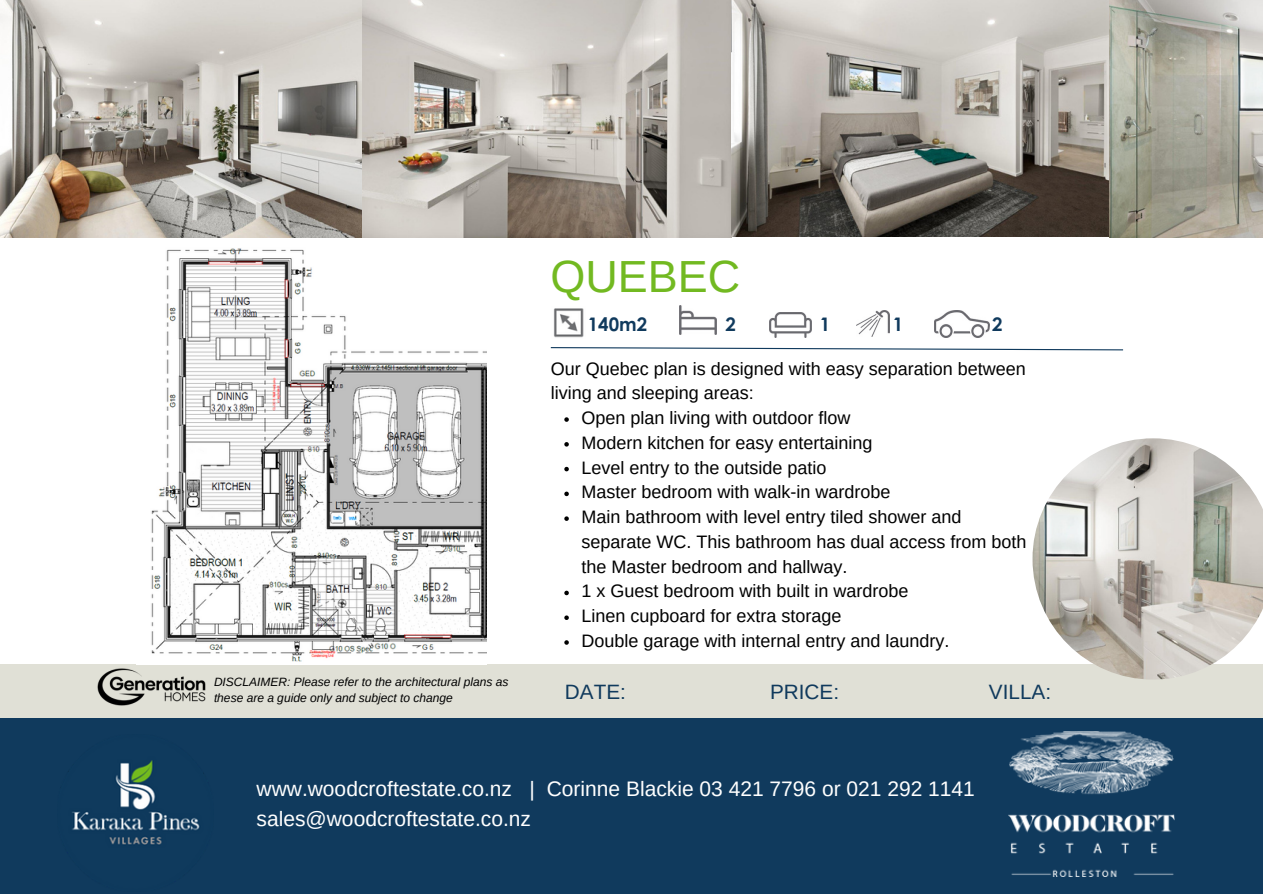
<style>
.page{position:relative;width:1263px;height:894px;background:#fff}
.page>*{position:absolute;margin:0;border:0;box-sizing:border-box;transform-origin:0 0}
.t1{font:45px "Arimo";color:#72b921}
.t2{font:21px/29.2px "Arimo";color:#fff}
.t3{font:20.7px "Arimo";color:#103a5d}
.t4{font:700 18.6px "Century Gothic";color:#103a5d}
.t5{font:18px/24.8px "Arimo";color:#000}
.t6{font:italic 12px/16px "Arimo";color:#000}
</style>
<div class="page">
<div style="left:0;top:717px;width:1263px;height:176px;background:#103a5d"></div>
<img style="left:553px;top:308px;width:31px;height:30px">
<img style="left:679px;top:305px;width:38px;height:29px">
<img style="left:770px;top:312px;width:42px;height:25px">
<img style="left:857px;top:310px;width:32px;height:27px">
<img style="left:934px;top:310px;width:56px;height:27px">
<div style="left:0;top:664px;width:1263px;height:53px;background:#e0e0d6"></div>
<img style="left:97px;top:664px;width:116px;height:42px">
<img style="left:1009px;top:731px;width:165px;height:145px">
<svg style="left:550px;top:347px;width:574px;height:4px"></svg>
<img style="left:136px;top:237px;width:350px;height:425px">
<img style="left:1032px;top:438px;width:231px;height:241px">
<img style="left:0;top:0;width:1263px;height:237px">
<svg style="left:564px;top:417px;width:5px;height:4px"></svg>
<svg style="left:564px;top:442px;width:5px;height:4px"></svg>
<svg style="left:564px;top:466px;width:5px;height:5px"></svg>
<svg style="left:564px;top:491px;width:5px;height:5px"></svg>
<svg style="left:564px;top:516px;width:5px;height:4px"></svg>
<svg style="left:564px;top:590px;width:5px;height:5px"></svg>
<svg style="left:564px;top:615px;width:5px;height:4px"></svg>
<svg style="left:564px;top:640px;width:5px;height:4px"></svg>
<img style="left:57px;top:734px;width:157px;height:157px">
<p class="t1" style="left:550px;top:251px;width:191px">QUEBEC</p>
<p class="t4" style="left:588px;top:310px;width:61px">140m2</p>
<p class="t4" style="left:726px;top:310px;width:12px">2</p>
<p class="t4" style="left:820px;top:310px;width:12px">1</p>
<p class="t4" style="left:893px;top:310px;width:12px">1</p>
<p class="t4" style="left:992px;top:310px;width:12px">2</p>
<p class="t6" style="left:214px;top:673px;width:296px">DISCLAIMER: Please refer to the architectural plans as these are a guide only and subject to change</p>
<h5 class="t5" style="left:551px;top:356px;width:477px">Our Quebec plan is designed with easy separation between living and sleeping areas:</h5>
<h4 class="t5" style="left:581px;top:405px;width:270px">Open plan living with outdoor flow</h4>
<p class="t5" style="left:581px;top:430px;width:292px">Modern kitchen for easy entertaining</p>
<p class="t5" style="left:581px;top:455px;width:246px">Level entry to the outside patio</p>
<p class="t5" style="left:581px;top:479px;width:310px">Master bedroom with walk-in wardrobe</p>
<p class="t5" style="left:581px;top:504px;width:446px">Main bathroom with level entry tiled shower and separate WC. This bathroom has dual access from both the Master bedroom and hallway.</p>
<p class="t5" style="left:581px;top:578px;width:328px">1 x Guest bedroom with built in wardrobe</p>
<p class="t5" style="left:581px;top:603px;width:262px">Linen cupboard for extra storage</p>
<p class="t5" style="left:581px;top:628px;width:369px">Double garage with internal entry and laundry.</p>
<p class="t3" style="left:565px;top:680px;width:63px">DATE:</p>
<p class="t3" style="left:770px;top:680px;width:71px">PRICE:</p>
<p class="t3" style="left:989px;top:680px;width:64px">VILLA:</p>
<p class="t2" style="left:257px;top:774px;width:720px">www.woodcroftestate.co.nz | Corinne Blackie 03 421 7796 or 021 292 1141 sales@woodcroftestate.co.nz</p>
</div>
